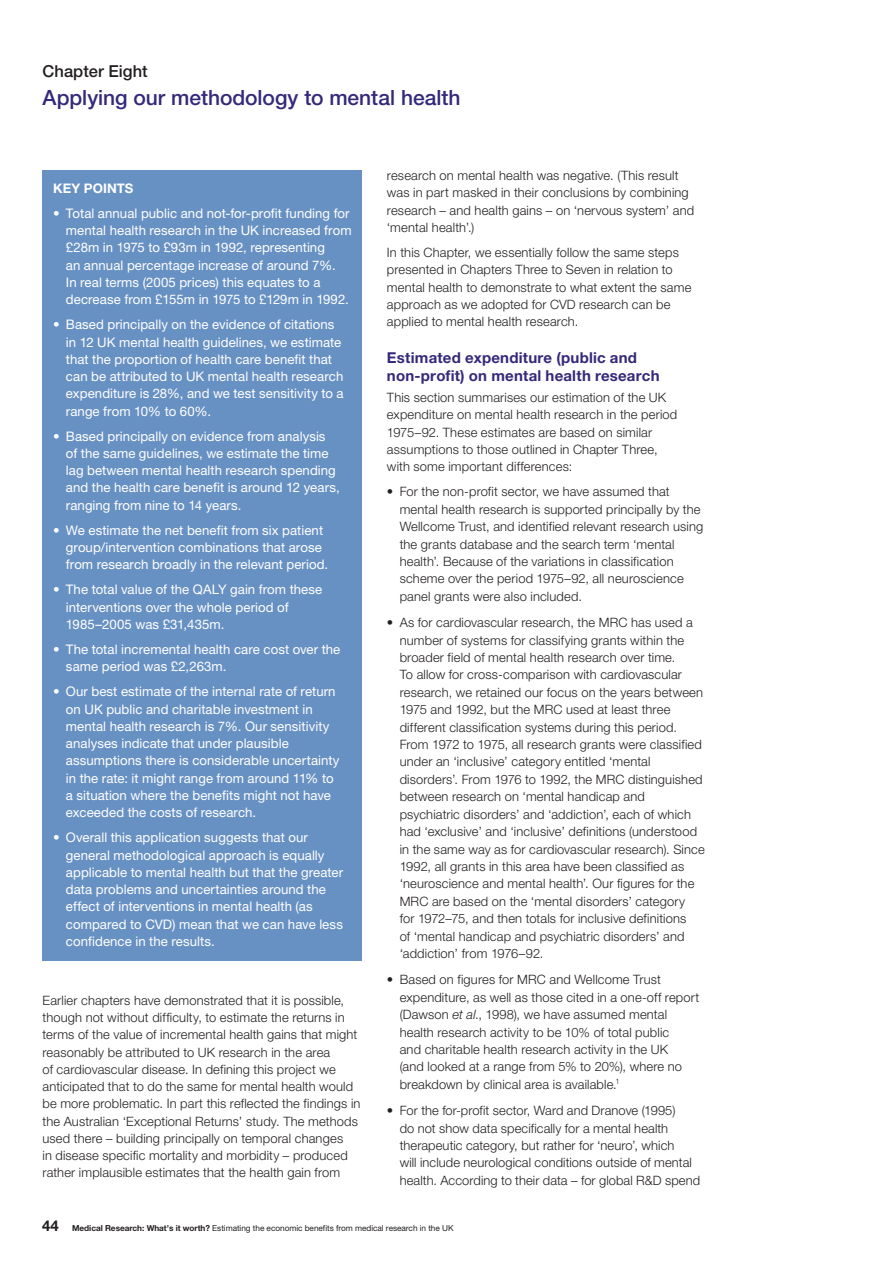
<style>
.page{position:relative;width:893px;height:1263px;background:#fff}
.page>*{position:absolute;margin:0;border:0;box-sizing:border-box;transform-origin:0 0}
.t1{font:500 21px "Helvetica Neue LT";color:#34297a}
.t2{font:500 16.5px "Helvetica Neue LT";letter-spacing:.005em;color:#231f20}
.t3{font:700 15px/18px "Helvetica Neue LT";letter-spacing:.015em;color:#34297a}
.t4{font:700 15px "Helvetica Neue LT";color:#231f20}
.t5{font:13.2px/17.2px "Helvetica Neue LT";letter-spacing:.005em;color:#fff}
.t6{font:700 13.2px "Helvetica Neue LT";letter-spacing:.005em;color:#fff}
.t7{font:300 12.9px/17.4px "Helvetica Neue LT";letter-spacing:.01em;color:#231f20}
.t8{font:8.25px "Helvetica Neue LT Std";letter-spacing:-.005em;color:#231f20}
.s1{font-style:italic}
.s2{font-weight:700}
</style>
<div class="page">
<div style="left:43px;top:170px;width:319px;height:791px;background:#6891c3"></div>
<p class="t2" style="left:43px;top:61px;width:107px">Chapter Eight</p>
<h1 class="t1" style="left:43px;top:85px;width:419px">Applying our methodology to mental health</h1>
<p class="t6" style="left:53px;top:180px;width:82px">KEY POINTS</p>
<p class="t5" style="left:66px;top:204px;width:287px;text-indent:-13px">• Total annual public and not-for-profit funding for mental health research in the UK increased from £28m in 1975 to £93m in 1992, representing<br>an annual percentage increase of around 7%.<br>In real terms (2005 prices) this equates to a decrease from £155m in 1975 to £129m in 1992.</p>
<p class="t5" style="left:66px;top:316px;width:279px;text-indent:-13px">• Based principally on the evidence of citations in 12 UK mental health guidelines, we estimate that the proportion of health care benefit that can be attributed to UK mental health research expenditure is 28%, and we test sensitivity to a range from 10% to 60%.</p>
<p class="t5" style="left:66px;top:427px;width:275px;text-indent:-13px">• Based principally on evidence from analysis of the same guidelines, we estimate the time lag between mental health research spending and the health care benefit is around 12 years, ranging from nine to 14 years.</p>
<p class="t5" style="left:66px;top:521px;width:264px;text-indent:-13px">• We estimate the net benefit from six patient group/intervention combinations that arose from research broadly in the relevant period.</p>
<p class="t5" style="left:66px;top:581px;width:258px;text-indent:-13px">• The total value of the QALY gain from these interventions over the whole period of<br>1985–2005 was £31,435m.</p>
<p class="t5" style="left:66px;top:640px;width:276px;text-indent:-13px">• The total incremental health care cost over the same period was £2,263m.</p>
<p class="t5" style="left:66px;top:683px;width:275px;text-indent:-13px">• Our best estimate of the internal rate of return on UK public and charitable investment in mental health research is 7%. Our sensitivity analyses indicate that under plausible assumptions there is considerable uncertainty in the rate: it might range from around 11% to a situation where the benefits might not have exceeded the costs of research.</p>
<p class="t5" style="left:66px;top:829px;width:279px;text-indent:-13px">• Overall this application suggests that our general methodological approach is equally applicable to mental health but that the greater data problems and uncertainties around the effect of interventions in mental health (as compared to CVD) mean that we can have less confidence in the results.</p>
<p class="t7" style="left:43px;top:991px;width:319px">Earlier chapters have demonstrated that it is possible, though not without difficulty, to estimate the returns in terms of the value of incremental health gains that might reasonably be attributed to UK research in the area<br>of cardiovascular disease. In defining this project we anticipated that to do the same for mental health would be more problematic. In part this reflected the findings in the Australian ‘Exceptional Returns’ study. The methods used there – building principally on temporal changes<br>in disease specific mortality and morbidity – produced rather implausible estimates that the health gain from</p>
<p class="t7" style="left:387px;top:167px;width:309px">research on mental health was negative. (This result was in part masked in their conclusions by combining research – and health gains – on ‘nervous system’ and ‘mental health’.)</p>
<p class="t7" style="left:387px;top:244px;width:306px">In this Chapter, we essentially follow the same steps presented in Chapters Three to Seven in relation to mental health to demonstrate to what extent the same approach as we adopted for CVD research can be applied to mental health research.</p>
<p class="t3" style="left:387px;top:348px;width:274px">Estimated expenditure (public and non-profit) on mental health research</p>
<p class="t7" style="left:387px;top:389px;width:292px">This section summarises our estimation of the UK expenditure on mental health research in the period 1975–92. These estimates are based on similar assumptions to those outlined in Chapter Three, with some important differences:</p>
<p class="t7" style="left:400px;top:483px;width:305px;text-indent:-13px">• For the non-profit sector, we have assumed that mental health research is supported principally by the Wellcome Trust, and identified relevant research using the grants database and the search term ‘mental health’. Because of the variations in classification scheme over the period 1975–92, all neuroscience panel grants were also included.</p>
<p class="t7" style="left:400px;top:614px;width:307px;text-indent:-13px">• As for cardiovascular research, the MRC has used a number of systems for classifying grants within the broader field of mental health research over time.<br>To allow for cross-comparison with cardiovascular research, we retained our focus on the years between 1975 and 1992, but the MRC used at least three different classification systems during this period.<br>From 1972 to 1975, all research grants were classified under an ‘inclusive’ category entitled ‘mental disorders’. From 1976 to 1992, the MRC distinguished between research on ‘mental handicap and psychiatric disorders’ and ‘addiction’, each of which had ‘exclusive’ and ‘inclusive’ definitions (understood in the same way as for cardiovascular research). Since 1992, all grants in this area have been classified as ‘neuroscience and mental health’. Our figures for the MRC are based on the ‘mental disorders’ category<br>for 1972–75, and then totals for inclusive definitions<br>of ‘mental handicap and psychiatric disorders’ and ‘addiction’ from 1976–92.</p>
<p class="t7" style="left:400px;top:971px;width:301px;text-indent:-13px">• Based on figures for MRC and Wellcome Trust expenditure, as well as those cited in a one-off report (Dawson <span class="s1">et al</span>., 1998), we have assumed mental health research activity to be 10% of total public<br>and charitable health research activity in the UK<br>(and looked at a range from 5% to 20%), where no breakdown by clinical area is available.<sup>1</sup></p>
<p class="t7" style="left:400px;top:1101px;width:302px;text-indent:-13px">• For the for-profit sector, Ward and Dranove (1995)<br>do not show data specifically for a mental health therapeutic category, but rather for ‘neuro’, which<br>will include neurological conditions outside of mental health. According to their data – for global R&amp;D spend</p>
<p class="t4" style="left:42px;top:1216px;width:18px">44</p>
<p class="t8" style="left:72px;top:1223px;width:383px"><span class="s2">Medical Research: What’s it worth?</span> Estimating the economic benefits from medical research in the UK</p>
</div>
